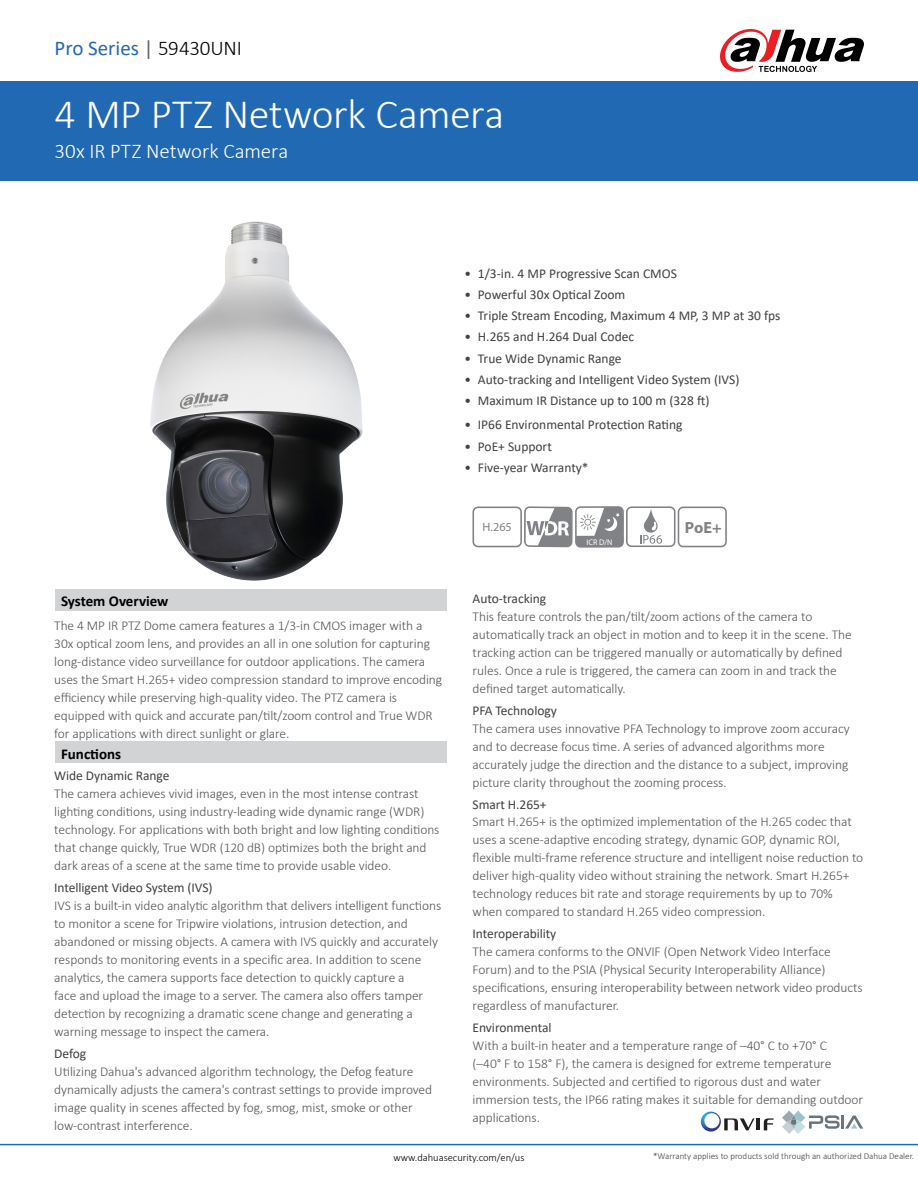
<style>
.page{position:relative;width:918px;height:1188px;background:#fff}
.page>*{position:absolute;margin:0;border:0;box-sizing:border-box;transform-origin:0 0}
.t1{font:300 42px "Calibri";letter-spacing:-.01em;color:#fff}
.t2{font:300 21px "Calibri";letter-spacing:-.005em;color:#fff}
.t3{font:21px "Calibri";color:#2169b3}
.t4{font:700 16.2px "Myriad Pro";color:#808285}
.t5{font:700 15px "Calibri";color:#000}
.t6{font:300 13.5px/18px "Calibri";letter-spacing:-.005em;color:#565659}
.t7{font:13.5px "Calibri";color:#414042}
.t8{font:700 semi-condensed 12.15px "Myriad Pro";color:#808285}
.t9{font:300 10.5px "Calibri";color:#000}
.t10{font:300 9px "Calibri";color:#414042}
.t11{font:700 semi-condensed 8.25px "Myriad Pro";color:#fff}
.s1{color:#636466}
.s2{font-weight:300;color:#000}
</style>
<div class="page">
<div style="left:0;top:81px;width:918px;height:100px;background:#2169b3"></div>
<div style="left:55px;top:590px;width:391px;height:21px;background:#d1d3d4"></div>
<div style="left:55px;top:742px;width:391px;height:21px;background:#d1d3d4"></div>
<hr style="left:0;top:1144px;width:918px;height:1px;background:#2169b3">
<svg style="left:720px;top:29px;width:144px;height:43px"></svg>
<svg style="left:782px;top:1111px;width:81px;height:23px"></svg>
<hr style="left:756px;top:1118px;width:4px;height:12px;background:#221f20">
<svg style="left:764px;top:1118px;width:10px;height:12px"></svg>
<svg style="left:701px;top:1112px;width:54px;height:20px"></svg>
<img style="left:151px;top:221px;width:211px;height:359px">
<svg style="left:472px;top:506px;width:255px;height:42px"></svg>
<h2 class="t3" style="left:55px;top:34px;width:189px">Pro Series <span class="s1">|</span> <span class="s2">59430UNI</span></h2>
<h1 class="t1" style="left:55px;top:88px;width:451px">4 MP PTZ Network Camera</h1>
<h2 class="t2" style="left:55px;top:138px;width:235px">30x IR PTZ Network Camera</h2>
<p class="t7" style="left:464px;top:264px;width:214px">• 1/3-in. 4 MP Progressive Scan CMOS</p>
<p class="t7" style="left:464px;top:285px;width:163px">• Powerful 30x Optical Zoom</p>
<p class="t7" style="left:464px;top:306px;width:318px">• Triple Stream Encoding, Maximum 4 MP, 3 MP at 30 fps</p>
<p class="t7" style="left:464px;top:328px;width:171px">• H.265 and H.264 Dual Codec</p>
<p class="t7" style="left:464px;top:349px;width:159px">• True Wide Dynamic Range</p>
<p class="t7" style="left:464px;top:370px;width:277px">• Auto-tracking and Intelligent Video System (IVS)</p>
<p class="t7" style="left:464px;top:391px;width:247px">• Maximum IR Distance up to 100 m (328 ft)</p>
<p class="t7" style="left:464px;top:416px;width:220px">• IP66 Environmental Protection Rating</p>
<p class="t7" style="left:464px;top:437px;width:89px">• PoE+ Support</p>
<p class="t7" style="left:464px;top:458px;width:126px">• Five-year Warranty*</p>
<p class="t8" style="left:483px;top:521px;width:31px">H.265</p>
<p class="t4" style="left:685px;top:517px;width:39px">PoE+</p>
<p class="t11" style="left:586px;top:538px;width:27px">ICR D/N</p>
<p class="t7" style="left:473px;top:589px;width:75px">Auto-tracking</p>
<p class="t6" style="left:473px;top:607px;width:381px">This feature controls the pan/tilt/zoom actions of the camera to automatically track an object in motion and to keep it in the scene. The tracking action can be triggered manually or automatically by defined rules. Once a rule is triggered, the camera can zoom in and track the defined target automatically.</p>
<p class="t7" style="left:473px;top:701px;width:86px">PFA Technology</p>
<p class="t6" style="left:473px;top:719px;width:379px">The camera uses innovative PFA Technology to improve zoom accuracy and to decrease focus time. A series of advanced algorithms more accurately judge the direction and the distance to a subject, improving picture clarity throughout the zooming process.</p>
<p class="t7" style="left:473px;top:795px;width:76px">Smart H.265+</p>
<p class="t6" style="left:473px;top:813px;width:392px">Smart H.265+ is the optimized implementation of the H.265 codec that uses a scene-adaptive encoding strategy, dynamic GOP, dynamic ROI, flexible multi-frame reference structure and intelligent noise reduction to deliver high-quality video without straining the network. Smart H.265+ technology reduces bit rate and storage requirements by up to 70% when compared to standard H.265 video compression.</p>
<p class="t7" style="left:473px;top:924px;width:85px">Interoperability</p>
<p class="t6" style="left:473px;top:943px;width:392px">The camera conforms to the ONVIF (Open Network Video Interface Forum) and to the PSIA (Physical Security Interoperability Alliance) specifications, ensuring interoperability between network video products regardless of manufacturer.</p>
<p class="t7" style="left:473px;top:1018px;width:80px">Environmental</p>
<p class="t6" style="left:473px;top:1036px;width:392px">With a built-in heater and a temperature range of –40° C to +70° C<br>(–40° F to 158° F), the camera is designed for extreme temperature environments. Subjected and certified to rigorous dust and water immersion tests, the IP66 rating makes it suitable for demanding outdoor applications.</p>
<p class="t10" style="left:653px;top:1150px;width:262px">*Warranty applies to products sold through an authorized Dahua Dealer.</p>
<p class="t5" style="left:61px;top:590px;width:109px">System Overview</p>
<p class="t6" style="left:54px;top:617px;width:389px">The 4 MP IR PTZ Dome camera features a 1/3-in CMOS imager with a 30x optical zoom lens, and provides an all in one solution for capturing long-distance video surveillance for outdoor applications. The camera uses the Smart H.265+ video compression standard to improve encoding efficiency while preserving high-quality video. The PTZ camera is equipped with quick and accurate pan/tilt/zoom control and True WDR for applications with direct sunlight or glare.</p>
<p class="t5" style="left:61px;top:743px;width:62px">Functions</p>
<p class="t7" style="left:54px;top:767px;width:117px">Wide Dynamic Range</p>
<p class="t6" style="left:54px;top:785px;width:387px">The camera achieves vivid images, even in the most intense contrast lighting conditions, using industry-leading wide dynamic range (WDR) technology. For applications with both bright and low lighting conditions that change quickly, True WDR (120 dB) optimizes both the bright and dark areas of a scene at the same time to provide usable video.</p>
<p class="t7" style="left:54px;top:878px;width:160px">Intelligent Video System (IVS)</p>
<p class="t6" style="left:54px;top:897px;width:389px">IVS is a built-in video analytic algorithm that delivers intelligent functions to monitor a scene for Tripwire violations, intrusion detection, and abandoned or missing objects. A camera with IVS quickly and accurately responds to monitoring events in a specific area. In addition to scene analytics, the camera supports face detection to quickly capture a<br>face and upload the image to a server. The camera also offers tamper detection by recognizing a dramatic scene change and generating a warning message to inspect the camera.</p>
<p class="t7" style="left:54px;top:1044px;width:33px">Defog</p>
<p class="t6" style="left:54px;top:1062px;width:380px">Utilizing Dahua's advanced algorithm technology, the Defog feature dynamically adjusts the camera's contrast settings to provide improved image quality in scenes affected by fog, smog, mist, smoke or other low-contrast interference.</p>
<p class="t9" style="left:394px;top:1151px;width:132px">www.dahuasecurity.com/en/us</p>
</div>
